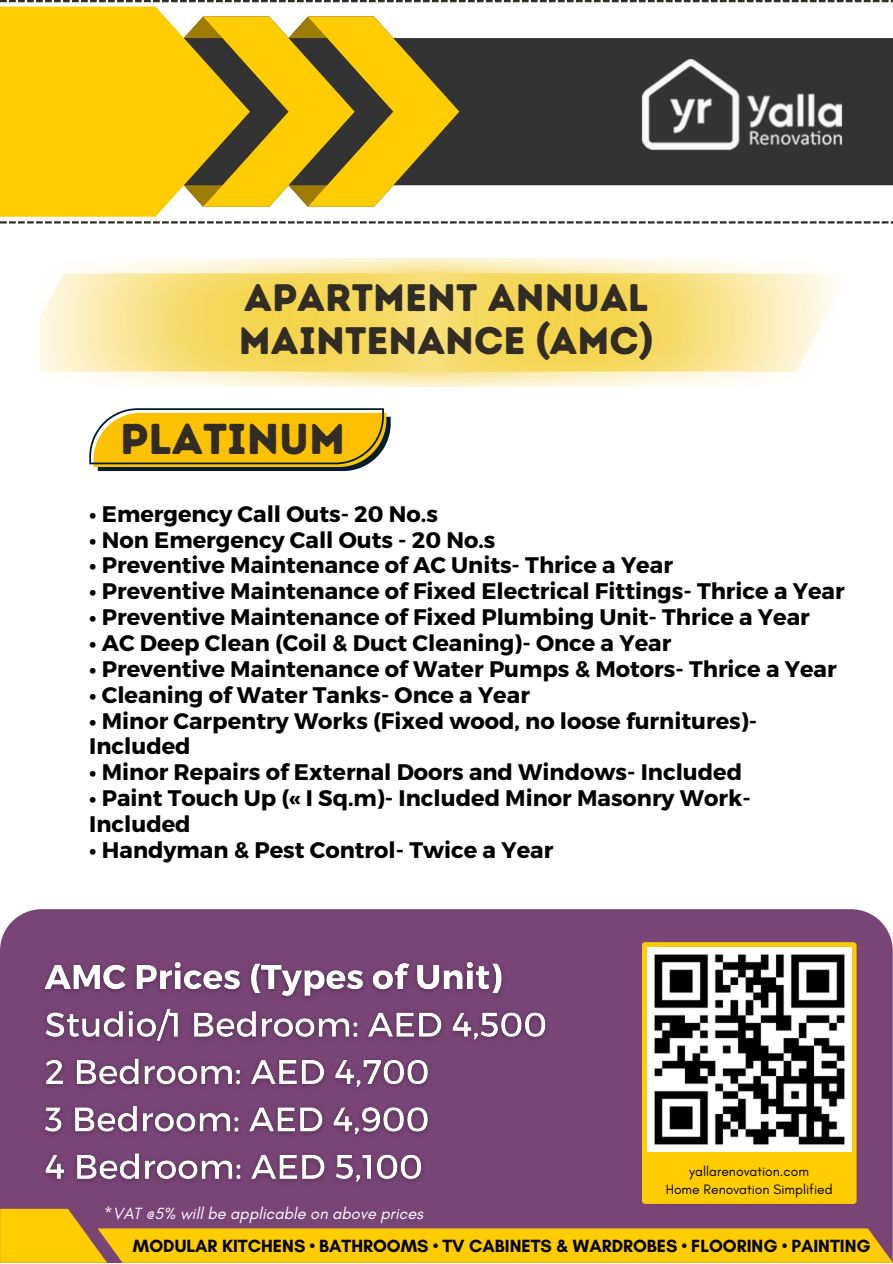
<style>
.page{position:relative;width:893px;height:1264px;background:#fff}
.page>*{position:absolute;margin:0;border:0;box-sizing:border-box;transform-origin:0 0}
.t1{font:43.05px "Intro Rust Base";color:#312c24}
.t2{font:38.4px "Intro Rust Base";color:#312c24}
.t3{font:700 22.5px/25.8px "Montserrat";color:#000}
.t4{font:700 18px "Glacial Indifference";color:#000}
.t5{font:italic 16.5px "Glacial Indifference";color:#fff}
.t6{font:13.8px "Glacial Indifference";color:#000}
</style>
<div class="page">
<svg style="left:0;top:0;width:892px;height:2px"></svg>
<svg style="left:0;top:221px;width:892px;height:2px"></svg>
<div style="left:459px;top:38px;width:433px;height:148px;background:#333"></div>
<svg style="left:0;top:7px;width:459px;height:210px;background:#dbb624"></svg>
<img style="left:634px;top:57px;width:218px;height:117px">
<div style="left:0;top:909px;width:892px;height:299px;background:#794577"></div>
<svg style="left:0;top:1208px;width:892px;height:54px;background:#ce9a2b"></svg>
<svg style="left:89px;top:408px;width:301px;height:63px;background:#dab223"></svg>
<img style="left:34px;top:946px;width:522px;height:250px">
<div style="left:641px;top:942px;width:215px;height:261px;background:#fc0;border-radius:3px"></div>
<img style="left:647px;top:947px;width:204px;height:204px">
<img style="left:40px;top:259px;width:796px;height:128px">
<p class="t2" style="left:244px;top:274px;width:406px">APARTMENT ANNUAL</p>
<p class="t2" style="left:239px;top:317px;width:416px">MAINTENANCE (AMC)</p>
<p class="t1" style="left:120px;top:413px;width:226px">PLATINUM</p>
<p class="t3" style="left:89px;top:499px;width:350px">• Emergency Call Outs- 20 No.s</p>
<p class="t3" style="left:89px;top:525px;width:407px">• Non Emergency Call Outs - 20 No.s</p>
<p class="t3" style="left:89px;top:551px;width:585px">• Preventive Maintenance of AC Units- Thrice a Year</p>
<p class="t3" style="left:89px;top:577px;width:756px">• Preventive Maintenance of Fixed Electrical Fittings- Thrice a Year</p>
<p class="t3" style="left:89px;top:603px;width:722px">• Preventive Maintenance of Fixed Plumbing Unit- Thrice a Year</p>
<p class="t3" style="left:89px;top:629px;width:583px">• AC Deep Clean (Coil &amp; Duct Cleaning)- Once a Year</p>
<p class="t3" style="left:89px;top:654px;width:748px">• Preventive Maintenance of Water Pumps &amp; Motors- Thrice a Year</p>
<p class="t3" style="left:89px;top:680px;width:442px">• Cleaning of Water Tanks- Once a Year</p>
<p class="t3" style="left:89px;top:706px;width:669px">• Minor Carpentry Works (Fixed wood, no loose furnitures)-<br>Included</p>
<p class="t3" style="left:89px;top:758px;width:654px">• Minor Repairs of External Doors and Windows- Included</p>
<p class="t3" style="left:89px;top:784px;width:663px">• Paint Touch Up (« I Sq.m)- Included Minor Masonry Work-<br>Included</p>
<p class="t3" style="left:89px;top:835px;width:465px">• Handyman &amp; Pest Control- Twice a Year</p>
<p class="t5" style="left:104px;top:1203px;width:320px">*VAT @5% will be applicable on above prices</p>
<p class="t6" style="left:689px;top:1162px;width:121px">yallarenovation.com</p>
<p class="t6" style="left:665px;top:1181px;width:168px">Home Renovation Simplified</p>
<p class="t4" style="left:133px;top:1234px;width:739px">MODULAR KITCHENS • BATHROOMS • TV CABINETS &amp; WARDROBES • FLOORING • PAINTING</p>
</div>
